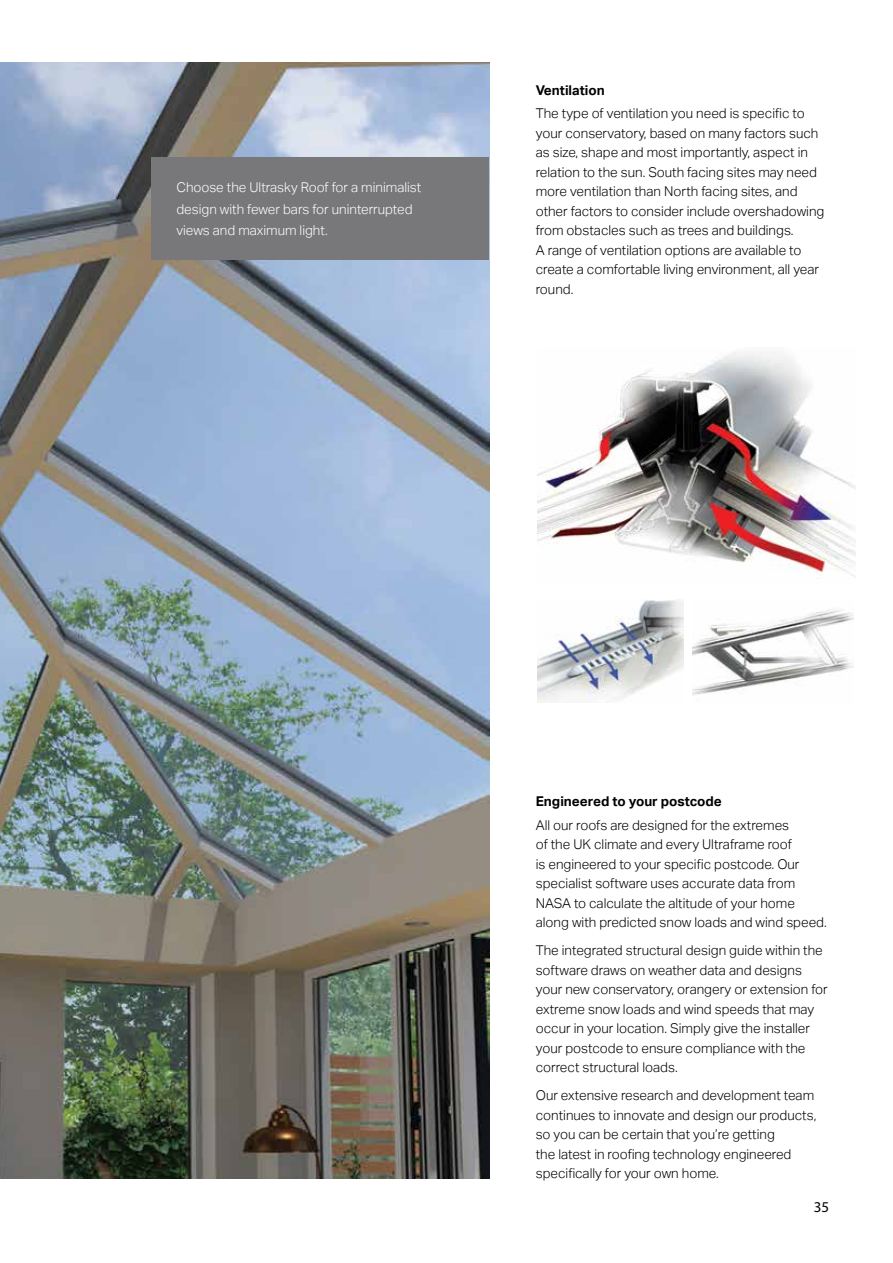
<style>
.page{position:relative;width:893px;height:1263px;background:#fff}
.page>*{position:absolute;margin:0;border:0;box-sizing:border-box;transform-origin:0 0}
.t1{font:15px "Myriad Pro";color:#000}
.t2{font:300 13.5px/19.5px "Aktiv Grotesk";color:#000}
.t3{font:300 13.5px/21px "Aktiv Grotesk";color:#fff}
.t4{font:700 13.5px "Aktiv Grotesk";color:#000}
</style>
<div class="page">
<img style="left:0;top:63px;width:489px;height:1115px">
<img style="left:538px;top:352px;width:317px;height:224px">
<img style="left:538px;top:600px;width:146px;height:103px">
<img style="left:693px;top:609px;width:161px;height:86px">
<div style="left:151px;top:157px;width:338px;height:103px;background:#78787a"></div>
<p class="t3" style="left:176px;top:177px;width:246px">Choose the Ultrasky Roof for a minimalist design with fewer bars for uninterrupted views and maximum light.</p>
<p class="t4" style="left:536px;top:82px;width:71px">Ventilation</p>
<p class="t2" style="left:536px;top:104px;width:290px">The type of ventilation you need is specific to your conservatory, based on many factors such as size, shape and most importantly, aspect in relation to the sun. South facing sites may need more ventilation than North facing sites, and other factors to consider include overshadowing from obstacles such as trees and buildings.<br>A range of ventilation options are available to create a comfortable living environment, all year round.</p>
<p class="t4" style="left:536px;top:793px;width:187px">Engineered to your postcode</p>
<p class="t2" style="left:536px;top:815px;width:293px">All our roofs are designed for the extremes<br>of the UK climate and every Ultraframe roof<br>is engineered to your specific postcode. Our specialist software uses accurate data from NASA to calculate the altitude of your home along with predicted snow loads and wind speed.</p>
<p class="t2" style="left:536px;top:941px;width:294px">The integrated structural design guide within the software draws on weather data and designs your new conservatory, orangery or extension for extreme snow loads and wind speeds that may occur in your location. Simply give the installer your postcode to ensure compliance with the correct structural loads.</p>
<p class="t2" style="left:536px;top:1086px;width:282px">Our extensive research and development team continues to innovate and design our products, so you can be certain that you’re getting<br>the latest in roofing technology engineered specifically for your own home.</p>
<p class="t1" style="left:814px;top:1197px;width:17px">35</p>
</div>
